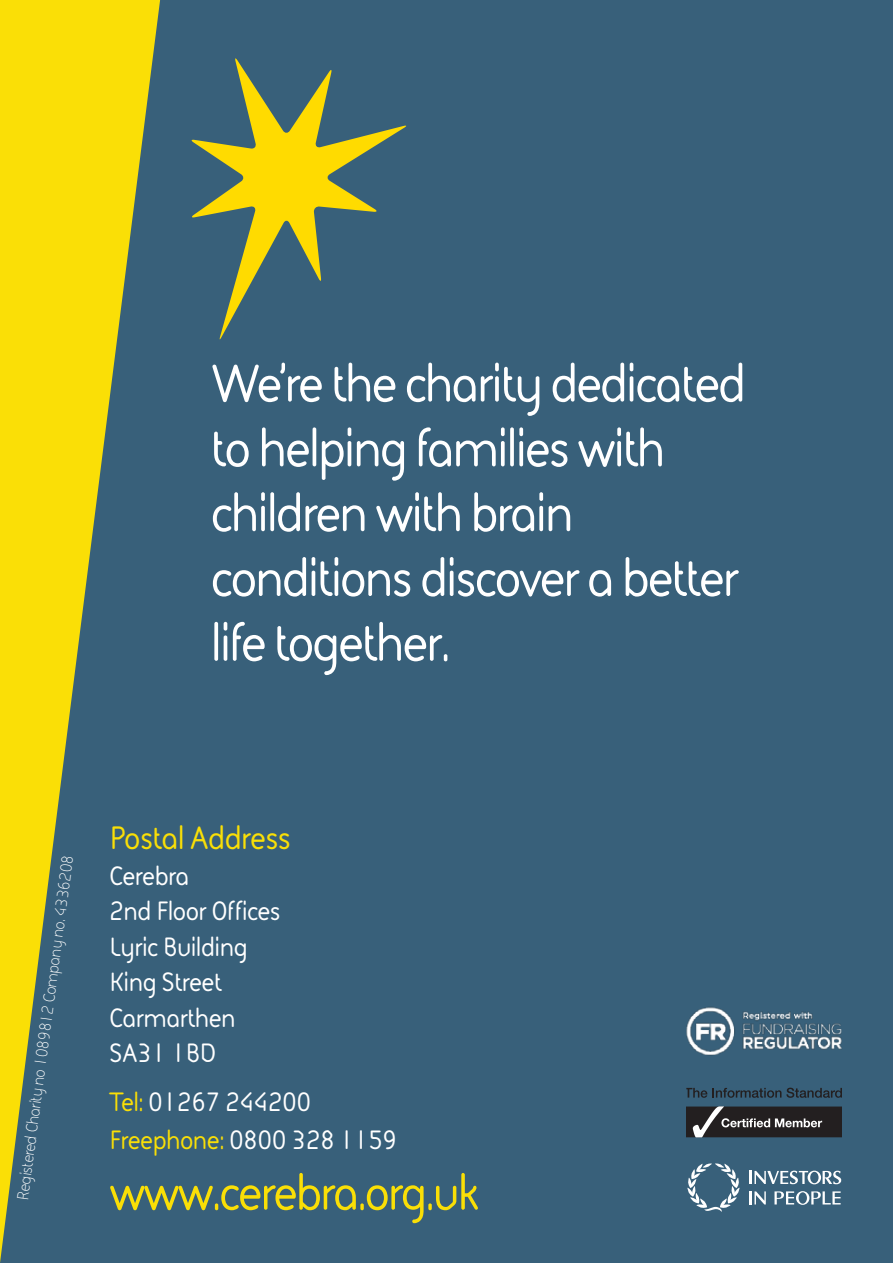
<style>
.page{position:relative;width:893px;height:1263px;background:#38607a}
.page>*{position:absolute;margin:0;border:0;box-sizing:border-box;transform-origin:0 0}
.t1{font:700 54px/64.8px "FS Sophie";letter-spacing:-.04em;color:#fff}
.t2{font:700 51px "FS Sophie";letter-spacing:-.04em;color:#fadf06}
.t3{font:700 33px "FS Sophie";letter-spacing:-.02em;color:#fadf06}
.t4{font:700 27px/35.5px "FS Sophie";letter-spacing:-.02em;color:#fff}
.t5{font:16.5px "FS Sophie";color:#fff}
.s1{color:#fadf06}
</style>
<div class="page">
<svg style="left:191px;top:58px;width:215px;height:282px"></svg>
<svg style="left:0;top:0;width:160px;height:1263px;fill:#fadf06"></svg>
<svg style="left:686px;top:1087px;width:156px;height:50px"></svg>
<svg style="left:750px;top:1191px;width:16px;height:13px"></svg>
<svg style="left:774px;top:1191px;width:67px;height:14px"></svg>
<svg style="left:687px;top:1163px;width:53px;height:49px"></svg>
<svg style="left:750px;top:1170px;width:92px;height:14px"></svg>
<img style="left:686px;top:1007px;width:156px;height:49px">
<svg style="left:53px;top:86px;width:12px;height:13px"></svg>
<svg style="left:53px;top:120px;width:12px;height:12px"></svg>
<p class="t1" style="left:211px;top:349px;width:537px">We’re the charity dedicated to helping families with children with brain conditions discover a better life together.</p>
<p class="t5" style="left:11px;top:1198px;width:349px;rotate:-82deg">Registered Charity no 1089812 Company no. 4336208</p>
<p class="t3" style="left:109px;top:816px;width:183px">Postal Address</p>
<p class="t4" style="left:109px;top:857px;width:173px">Cerebra<br>2nd Floor Offices<br>Lyric Building<br>King Street<br>Carmarthen<br>SA31 1BD</p>
<p class="t4" style="left:109px;top:1081px;width:290px;line-height:38.5px"><span class="s1">Tel:</span> 01267 244200<br><span class="s1">Freephone:</span> 0800 328 1159</p>
<p class="t2" style="left:109px;top:1158px;width:371px">www.cerebra.org.uk</p>
</div>
